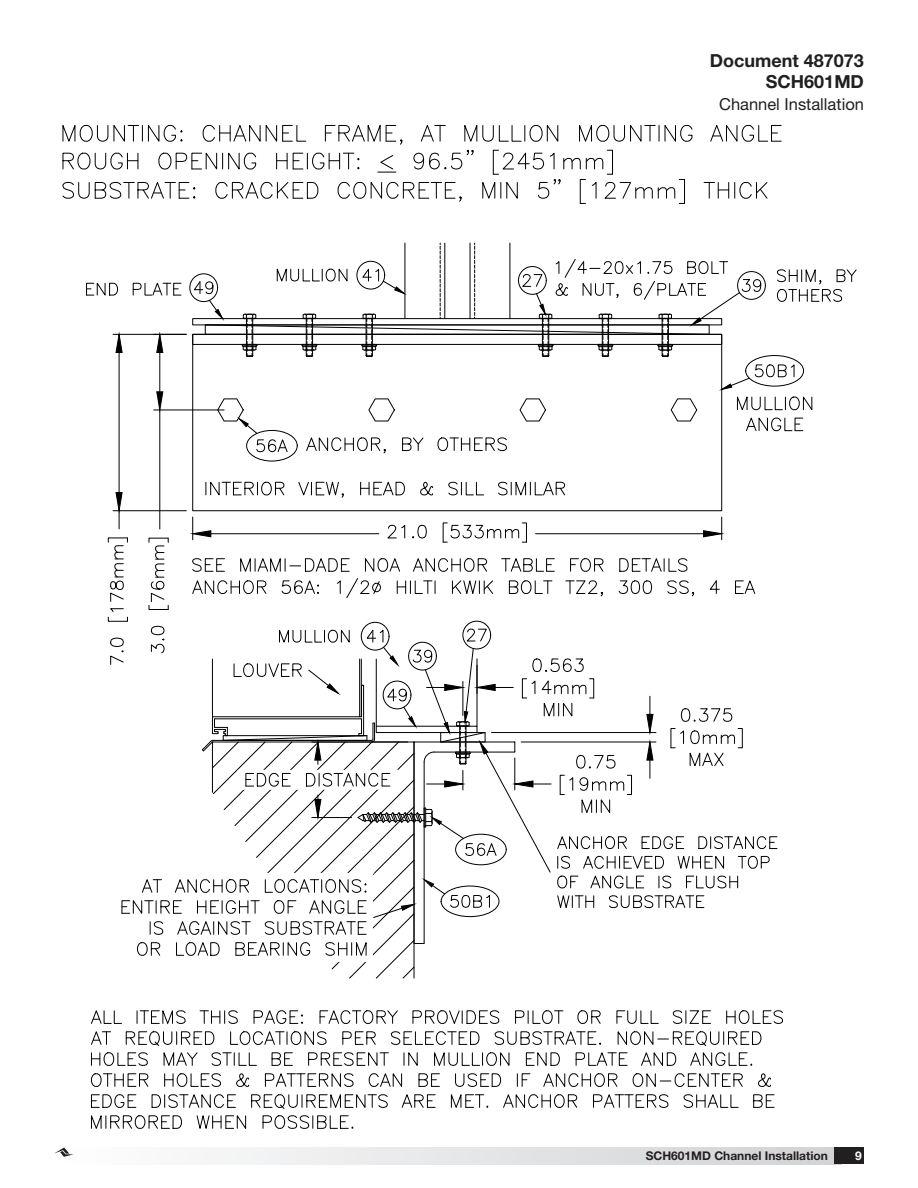
<style>
.page{position:relative;width:918px;height:1188px;background:#fff}
.page>*{position:absolute;margin:0;border:0;box-sizing:border-box;transform-origin:0 0}
.t1{font:700 18px/21.6px "Helvetica Neue LT Std";color:#231f20;text-align:right}
.t2{font:16.5px "Helvetica Neue LT Std";color:#231f20}
.t3{font:700 12px "Helvetica Neue LT Std";color:#231f20}
.t4{font:700 12px "Helvetica Neue LT Std";color:#fff}
</style>
<div class="page">
<div style="left:56px;top:1148px;width:785px;height:16px;background:linear-gradient(to right,#fefefe,#d0d2d4)"></div>
<div style="left:834px;top:1148px;width:30px;height:16px;background:#231f20"></div>
<svg style="left:54px;top:1148px;width:20px;height:9px"></svg>
<svg style="left:62px;top:125px;width:121px;height:17px"></svg>
<svg style="left:202px;top:125px;width:105px;height:17px"></svg>
<svg style="left:325px;top:125px;width:78px;height:20px"></svg>
<svg style="left:421px;top:125px;width:24px;height:17px"></svg>
<svg style="left:464px;top:125px;width:95px;height:17px"></svg>
<svg style="left:579px;top:125px;width:114px;height:17px"></svg>
<svg style="left:710px;top:125px;width:72px;height:17px"></svg>
<svg style="left:62px;top:152px;width:77px;height:18px"></svg>
<svg style="left:158px;top:152px;width:98px;height:18px"></svg>
<svg style="left:276px;top:152px;width:84px;height:18px"></svg>
<svg style="left:378px;top:155px;width:18px;height:18px"></svg>
<svg style="left:413px;top:149px;width:61px;height:21px"></svg>
<svg style="left:62px;top:182px;width:134px;height:17px"></svg>
<svg style="left:215px;top:182px;width:104px;height:17px"></svg>
<svg style="left:337px;top:182px;width:125px;height:20px"></svg>
<svg style="left:482px;top:149px;width:203px;height:55px"></svg>
<svg style="left:704px;top:182px;width:64px;height:17px"></svg>
<div style="left:738px;top:272px;width:27px;height:27px;border:1px solid #000;border-radius:50%"></div>
<svg style="left:777px;top:269px;width:80px;height:33px"></svg>
<div style="left:247px;top:430px;width:50px;height:31px;border:1px solid #000;border-radius:50%"></div>
<svg style="left:721px;top:364px;width:74px;height:26px"></svg>
<div style="left:746px;top:356px;width:58px;height:30px;border:1px solid #000;border-radius:50%"></div>
<svg style="left:737px;top:396px;width:76px;height:14px"></svg>
<svg style="left:746px;top:417px;width:58px;height:14px"></svg>
<svg style="left:217px;top:398px;width:71px;height:54px"></svg>
<svg style="left:368px;top:398px;width:27px;height:24px"></svg>
<svg style="left:519px;top:398px;width:27px;height:24px"></svg>
<svg style="left:670px;top:398px;width:27px;height:24px"></svg>
<svg style="left:710px;top:580px;width:10px;height:13px"></svg>
<svg style="left:735px;top:580px;width:20px;height:14px"></svg>
<svg style="left:705px;top:517px;width:17px;height:23px"></svg>
<hr style="left:113px;top:334px;width:73px;height:1px;background:#000">
<hr style="left:119px;top:353px;width:1px;height:140px;background:#000">
<svg style="left:115px;top:334px;width:8px;height:19px"></svg>
<hr style="left:154px;top:410px;width:70px;height:1px;background:#000">
<hr style="left:160px;top:353px;width:1px;height:39px;background:#000">
<hr style="left:160px;top:410px;width:1px;height:119px;background:#000">
<svg style="left:156px;top:335px;width:8px;height:18px"></svg>
<svg style="left:156px;top:391px;width:8px;height:20px"></svg>
<svg style="left:306px;top:437px;width:80px;height:17px"></svg>
<svg style="left:402px;top:437px;width:22px;height:14px"></svg>
<svg style="left:437px;top:437px;width:70px;height:14px"></svg>
<div style="left:190px;top:274px;width:28px;height:28px;border:1px solid #000;border-radius:50%"></div>
<svg style="left:194px;top:243px;width:568px;height:114px"></svg>
<svg style="left:86px;top:283px;width:32px;height:13px"></svg>
<svg style="left:132px;top:283px;width:50px;height:13px"></svg>
<svg style="left:705px;top:836px;width:73px;height:13px"></svg>
<svg style="left:705px;top:856px;width:19px;height:13px"></svg>
<svg style="left:738px;top:856px;width:32px;height:13px"></svg>
<svg style="left:705px;top:875px;width:33px;height:14px"></svg>
<svg style="left:107px;top:482px;width:598px;height:497px"></svg>
<svg style="left:91px;top:1010px;width:31px;height:14px"></svg>
<svg style="left:137px;top:1010px;width:49px;height:14px"></svg>
<svg style="left:200px;top:1010px;width:38px;height:14px"></svg>
<svg style="left:253px;top:1010px;width:50px;height:14px"></svg>
<svg style="left:319px;top:1010px;width:79px;height:14px"></svg>
<svg style="left:412px;top:1010px;width:88px;height:14px"></svg>
<svg style="left:515px;top:1010px;width:48px;height:14px"></svg>
<svg style="left:577px;top:1010px;width:24px;height:14px"></svg>
<svg style="left:616px;top:1010px;width:43px;height:14px"></svg>
<svg style="left:673px;top:1010px;width:38px;height:14px"></svg>
<svg style="left:726px;top:1010px;width:57px;height:14px"></svg>
<svg style="left:91px;top:1031px;width:20px;height:14px"></svg>
<svg style="left:126px;top:1031px;width:89px;height:15px"></svg>
<svg style="left:230px;top:1031px;width:97px;height:14px"></svg>
<svg style="left:342px;top:1031px;width:34px;height:14px"></svg>
<svg style="left:391px;top:1031px;width:89px;height:14px"></svg>
<svg style="left:494px;top:1031px;width:107px;height:14px"></svg>
<svg style="left:617px;top:1031px;width:145px;height:15px"></svg>
<svg style="left:91px;top:1052px;width:57px;height:14px"></svg>
<svg style="left:163px;top:1052px;width:35px;height:14px"></svg>
<svg style="left:211px;top:1052px;width:46px;height:14px"></svg>
<svg style="left:271px;top:1052px;width:22px;height:14px"></svg>
<svg style="left:308px;top:1052px;width:80px;height:14px"></svg>
<svg style="left:404px;top:1052px;width:14px;height:14px"></svg>
<svg style="left:434px;top:1052px;width:76px;height:14px"></svg>
<svg style="left:526px;top:1052px;width:34px;height:14px"></svg>
<svg style="left:575px;top:1052px;width:53px;height:14px"></svg>
<svg style="left:641px;top:1052px;width:35px;height:14px"></svg>
<svg style="left:690px;top:1052px;width:63px;height:14px"></svg>
<svg style="left:91px;top:1073px;width:58px;height:14px"></svg>
<svg style="left:164px;top:1073px;width:57px;height:14px"></svg>
<svg style="left:236px;top:1073px;width:13px;height:14px"></svg>
<svg style="left:265px;top:1073px;width:89px;height:14px"></svg>
<svg style="left:368px;top:1073px;width:34px;height:14px"></svg>
<svg style="left:418px;top:1073px;width:22px;height:14px"></svg>
<svg style="left:455px;top:1073px;width:46px;height:14px"></svg>
<svg style="left:517px;top:1073px;width:14px;height:14px"></svg>
<svg style="left:543px;top:1073px;width:75px;height:14px"></svg>
<svg style="left:632px;top:1073px;width:111px;height:14px"></svg>
<svg style="left:758px;top:1073px;width:13px;height:14px"></svg>
<svg style="left:91px;top:1094px;width:46px;height:14px"></svg>
<svg style="left:151px;top:1094px;width:85px;height:14px"></svg>
<svg style="left:251px;top:1094px;width:137px;height:15px"></svg>
<svg style="left:401px;top:1094px;width:35px;height:14px"></svg>
<svg style="left:451px;top:1094px;width:38px;height:14px"></svg>
<svg style="left:503px;top:1094px;width:74px;height:14px"></svg>
<svg style="left:593px;top:1094px;width:76px;height:14px"></svg>
<svg style="left:683px;top:1094px;width:56px;height:14px"></svg>
<svg style="left:753px;top:1094px;width:22px;height:14px"></svg>
<svg style="left:91px;top:1115px;width:91px;height:14px"></svg>
<svg style="left:196px;top:1115px;width:50px;height:14px"></svg>
<svg style="left:262px;top:1115px;width:92px;height:14px"></svg>
<svg style="left:681px;top:708px;width:52px;height:14px"></svg>
<svg style="left:670px;top:728px;width:73px;height:38px"></svg>
<h1 class="t1" style="left:710px;top:49px;width:156px">Document 487073<br>SCH601MD</h1>
<h2 class="t2" style="left:719px;top:94px;width:146px">Channel Installation</h2>
<p class="t3" style="left:646px;top:1148px;width:184px">SCH601MD Channel Installation</p>
<p class="t4" style="left:855px;top:1148px;width:8px">9</p>
</div>
